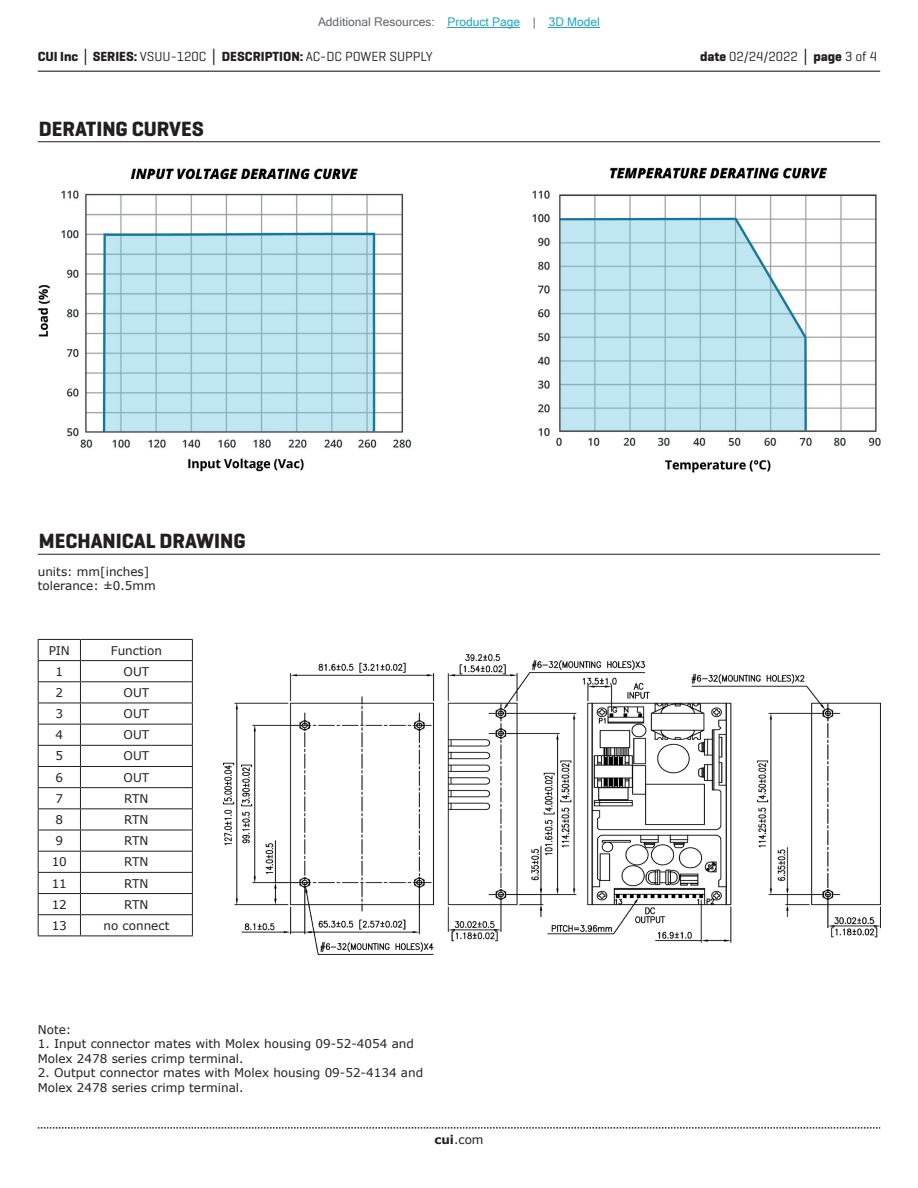
<style>
.page{position:relative;width:918px;height:1188px;background:#fff}
.page>*{position:absolute;margin:0;border:0;box-sizing:border-box;transform-origin:0 0}
.t1{font:700 21px "Geogrotesque";color:#231f20}
.t2{font:700 13.5px "Geogrotesque";color:#231f20}
.t3{font:13.5px "Geogrotesque";color:#231f20}
.t4{font:12px/14.4px "Verdana";color:#231f20}
.t5{font:12px "Microsoft Sans Serif";color:#63676b}
.s1{color:#23a4c6}
.s2{font-family:"Verdana"}
.s3{font-weight:400}
.s4{font-weight:700}
.s5{font-family:"Verdana";font-weight:700}
</style>
<div class="page">
<hr style="left:38px;top:71px;width:842px;height:1px;background:#231f20">
<svg style="left:38px;top:1127px;width:842px;height:2px"></svg>
<hr style="left:38px;top:141px;width:842px;height:1px;background:#231f20">
<hr style="left:38px;top:554px;width:842px;height:1px;background:#231f20">
<img style="left:224px;top:655px;width:656px;height:300px">
<hr style="left:38px;top:681px;width:42px;height:1px;background:#231f20">
<hr style="left:80px;top:681px;width:113px;height:1px;background:#231f20">
<hr style="left:38px;top:703px;width:42px;height:1px;background:#231f20">
<hr style="left:80px;top:703px;width:113px;height:1px;background:#231f20">
<hr style="left:38px;top:724px;width:42px;height:1px;background:#231f20">
<hr style="left:80px;top:724px;width:113px;height:1px;background:#231f20">
<hr style="left:38px;top:745px;width:42px;height:1px;background:#231f20">
<hr style="left:80px;top:745px;width:113px;height:1px;background:#231f20">
<hr style="left:38px;top:766px;width:42px;height:1px;background:#231f20">
<hr style="left:80px;top:766px;width:113px;height:1px;background:#231f20">
<hr style="left:38px;top:787px;width:42px;height:1px;background:#231f20">
<hr style="left:80px;top:787px;width:113px;height:1px;background:#231f20">
<hr style="left:38px;top:808px;width:42px;height:1px;background:#231f20">
<hr style="left:80px;top:808px;width:113px;height:1px;background:#231f20">
<hr style="left:38px;top:830px;width:42px;height:1px;background:#231f20">
<hr style="left:80px;top:830px;width:113px;height:1px;background:#231f20">
<hr style="left:38px;top:851px;width:42px;height:1px;background:#231f20">
<hr style="left:80px;top:851px;width:113px;height:1px;background:#231f20">
<hr style="left:38px;top:872px;width:42px;height:1px;background:#231f20">
<hr style="left:80px;top:872px;width:113px;height:1px;background:#231f20">
<hr style="left:38px;top:893px;width:42px;height:1px;background:#231f20">
<hr style="left:80px;top:893px;width:113px;height:1px;background:#231f20">
<hr style="left:38px;top:914px;width:42px;height:1px;background:#231f20">
<hr style="left:80px;top:914px;width:113px;height:1px;background:#231f20">
<hr style="left:38px;top:936px;width:42px;height:1px;background:#231f20">
<hr style="left:80px;top:936px;width:113px;height:1px;background:#231f20">
<hr style="left:38px;top:639px;width:42px;height:1px;background:#231f20">
<svg style="left:38px;top:640px;width:1px;height:296px"></svg>
<hr style="left:80px;top:639px;width:113px;height:1px;background:#231f20">
<svg style="left:80px;top:640px;width:1px;height:296px"></svg>
<svg style="left:192px;top:640px;width:1px;height:296px"></svg>
<hr style="left:38px;top:660px;width:42px;height:1px;background:#231f20">
<hr style="left:80px;top:660px;width:113px;height:1px;background:#231f20">
<img style="left:38px;top:167px;width:842px;height:305px">
<hr style="left:448px;top:27px;width:72px;height:1px;background:#23a4c6">
<hr style="left:549px;top:27px;width:51px;height:1px;background:#23a4c6">
<p class="t5" style="left:318px;top:15px;width:283px">Additional Resources: <span class="s1">Product Page</span> | <span class="s1">3D Model</span></p>
<p class="t2" style="left:38px;top:48px;width:397px">CUI Inc <span class="s2">│</span> SERIES: <span class="s3">VSUU-120C</span> <span class="s2">│</span> DESCRIPTION: <span class="s3">AC-DC POWER SUPPLY</span></p>
<p class="t3" style="left:700px;top:48px;width:179px"><span class="s4">date</span> 02/24/2022 <span class="s5">│</span> <span class="s4">page</span> 3 of 4</p>
<h1 class="t1" style="left:39px;top:116px;width:167px">DERATING CURVES</h1>
<h1 class="t1" style="left:39px;top:528px;width:208px">MECHANICAL DRAWING</h1>
<p class="t4" style="left:38px;top:564px;width:120px">units: mm[inches] tolerance: ±0.5mm</p>
<p class="t4" style="left:49px;top:643px;width:23px">PIN</p>
<p class="t4" style="left:111px;top:643px;width:53px">Function</p>
<p class="t4" style="left:56px;top:664px;width:9px">1</p>
<p class="t4" style="left:124px;top:664px;width:27px">OUT</p>
<p class="t4" style="left:56px;top:685px;width:9px">2</p>
<p class="t4" style="left:124px;top:685px;width:27px">OUT</p>
<p class="t4" style="left:56px;top:706px;width:9px">3</p>
<p class="t4" style="left:124px;top:706px;width:27px">OUT</p>
<p class="t4" style="left:56px;top:728px;width:9px">4</p>
<p class="t4" style="left:124px;top:728px;width:27px">OUT</p>
<p class="t4" style="left:56px;top:749px;width:9px">5</p>
<p class="t4" style="left:124px;top:749px;width:27px">OUT</p>
<p class="t4" style="left:56px;top:770px;width:9px">6</p>
<p class="t4" style="left:124px;top:770px;width:27px">OUT</p>
<p class="t4" style="left:56px;top:791px;width:9px">7</p>
<p class="t4" style="left:124px;top:791px;width:26px">RTN</p>
<p class="t4" style="left:56px;top:812px;width:9px">8</p>
<p class="t4" style="left:124px;top:812px;width:26px">RTN</p>
<p class="t4" style="left:56px;top:834px;width:9px">9</p>
<p class="t4" style="left:124px;top:834px;width:26px">RTN</p>
<p class="t4" style="left:52px;top:855px;width:17px">10</p>
<p class="t4" style="left:124px;top:855px;width:26px">RTN</p>
<p class="t4" style="left:52px;top:876px;width:17px">11</p>
<p class="t4" style="left:124px;top:876px;width:26px">RTN</p>
<p class="t4" style="left:52px;top:897px;width:17px">12</p>
<p class="t4" style="left:124px;top:897px;width:26px">RTN</p>
<p class="t4" style="left:52px;top:918px;width:17px">13</p>
<p class="t4" style="left:103px;top:918px;width:67px">no connect</p>
<p class="t4" style="left:38px;top:1022px;width:35px">Note:</p>
<p class="t4" style="left:38px;top:1037px;width:378px">1. Input connector mates with Molex housing 09-52-4054 and<br>Molex 2478 series crimp terminal.</p>
<p class="t4" style="left:38px;top:1065px;width:387px">2. Output connector mates with Molex housing 09-52-4134 and<br>Molex 2478 series crimp terminal.</p>
<p class="t4" style="left:434px;top:1132px;width:51px"><span class="s4">cui</span>.com</p>
</div>
